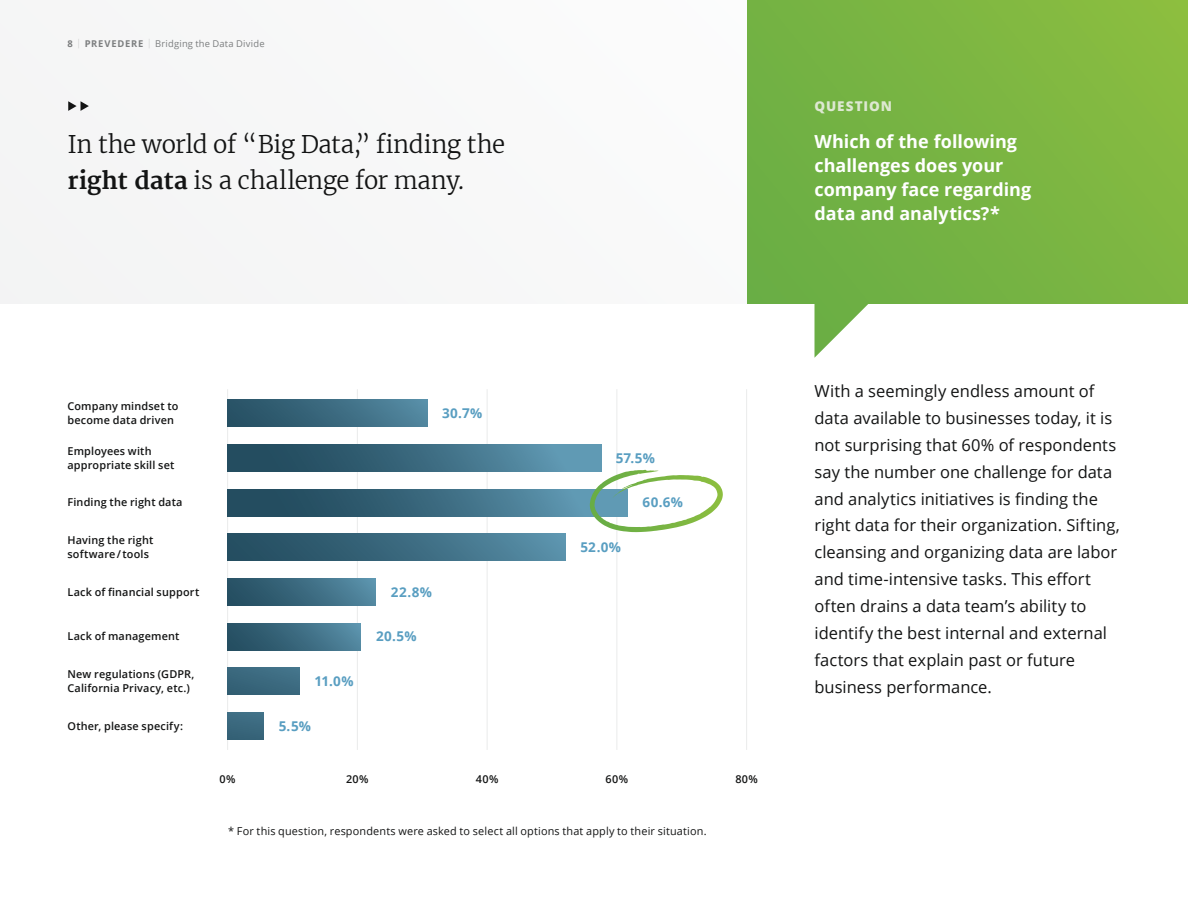
<style>
.page{position:relative;width:1188px;height:918px;background:#fff}
.page>*{position:absolute;margin:0;border:0;box-sizing:border-box;transform-origin:0 0}
.t1{font:300 24px/36px "Merriweather";letter-spacing:-.015em;color:#131414}
.t2{font:700 18px/24px "Open Sans";color:#fff}
.t3{font:16.5px/27px "Open Sans";color:#131414}
.t4{font:700 13.5px "Open Sans";letter-spacing:.03em;color:#599ec1}
.t5{font:800 13.5px "Open Sans";letter-spacing:.065em;color:#dde8d1}
.t6{font:600 10.8px/13.5px "Open Sans";letter-spacing:.015em;color:#131414}
.t7{font:10.8px "Open Sans";letter-spacing:.015em;color:#131414}
.t8{font:9.3px "Open Sans";letter-spacing:.025em;color:#7c7e7f}
.s1{font-weight:700}
.s2{font-weight:300;color:#c7c8c9}
</style>
<div class="page">
<div style="left:0;top:0;width:1188px;height:304px;background:#f7f7f8"></div>
<div style="left:747px;top:0;width:441px;height:304px;background:linear-gradient(to right,#6daf44,#85ba41)"></div>
<svg style="left:814px;top:304px;width:54px;height:54px"></svg>
<svg style="left:68px;top:101px;width:21px;height:10px"></svg>
<hr style="left:616px;top:389px;width:1px;height:361px;background:#eaebeb">
<hr style="left:487px;top:389px;width:1px;height:361px;background:#eaebeb">
<hr style="left:357px;top:389px;width:1px;height:361px;background:#eaebeb">
<hr style="left:227px;top:389px;width:1px;height:361px;background:#eaebeb">
<hr style="left:746px;top:389px;width:1px;height:361px;background:#eaebeb">
<div style="left:227px;top:712px;width:37px;height:27px;background:#3b697e"></div>
<div style="left:227px;top:400px;width:200px;height:27px;background:linear-gradient(to right,#244d60,#52879f)"></div>
<div style="left:227px;top:444px;width:374px;height:27px;background:linear-gradient(to right,#193f51,#629bb5)"></div>
<div style="left:227px;top:489px;width:401px;height:27px;background:linear-gradient(to right,#193f51,#629cb6)"></div>
<div style="left:227px;top:534px;width:338px;height:27px;background:linear-gradient(to right,#20485a,#588ea7)"></div>
<div style="left:227px;top:578px;width:149px;height:27px;background:linear-gradient(to right,#224a5d,#568ba4)"></div>
<div style="left:227px;top:623px;width:134px;height:27px;background:linear-gradient(to right,#234b5d,#558aa3)"></div>
<div style="left:227px;top:668px;width:72px;height:27px;background:#3a687e"></div>
<svg style="left:590px;top:470px;width:133px;height:62px"></svg>
<p class="t8" style="left:68px;top:37px;width:199px"><span class="s1">8</span> <span class="s2">|</span> <span class="s1">PREVEDERE</span> <span class="s2">|</span> Bridging the Data Divide</p>
<h1 class="t1" style="left:68px;top:125px;width:439px">In the world of “Big Data,” finding the <span class="s1">right data</span> is a challenge for many.</h1>
<p class="t5" style="left:814px;top:96px;width:79px">QUESTION</p>
<p class="t2" style="left:814px;top:129px;width:218px">Which of the following challenges does your company face regarding data and analytics?*</p>
<p class="t6" style="left:68px;top:400px;width:112px">Company mindset to become data driven</p>
<p class="t6" style="left:68px;top:444px;width:108px">Employees with appropriate skill set</p>
<p class="t6" style="left:68px;top:496px;width:117px">Finding the right data</p>
<p class="t6" style="left:68px;top:533px;width:87px">Having the right software/tools</p>
<p class="t6" style="left:68px;top:585px;width:133px">Lack of financial support</p>
<p class="t6" style="left:68px;top:630px;width:113px">Lack of management</p>
<p class="t6" style="left:68px;top:667px;width:129px">New regulations (GDPR,<br>California Privacy, etc.)</p>
<p class="t6" style="left:68px;top:719px;width:117px">Other, please specify:</p>
<p class="t4" style="left:442px;top:404px;width:42px">30.7%</p>
<p class="t4" style="left:314px;top:672px;width:41px">11.0%</p>
<p class="t4" style="left:279px;top:716px;width:34px">5.5%</p>
<p class="t4" style="left:391px;top:582px;width:43px">22.8%</p>
<p class="t4" style="left:376px;top:627px;width:42px">20.5%</p>
<p class="t4" style="left:616px;top:448px;width:41px">57.5%</p>
<p class="t4" style="left:643px;top:493px;width:42px">60.6%</p>
<p class="t4" style="left:580px;top:538px;width:42px">52.0%</p>
<p class="t6" style="left:220px;top:772px;width:17px">0%</p>
<p class="t6" style="left:346px;top:772px;width:24px">20%</p>
<p class="t6" style="left:476px;top:772px;width:24px">40%</p>
<p class="t6" style="left:606px;top:772px;width:24px">60%</p>
<p class="t6" style="left:735px;top:772px;width:24px">80%</p>
<p class="t7" style="left:228px;top:824px;width:480px">* For this question, respondents were asked to select all options that apply to their situation.</p>
<p class="t3" style="left:814px;top:377px;width:307px">With a seemingly endless amount of data available to businesses today, it is not surprising that 60% of respondents say the number one challenge for data and analytics initiatives is finding the right data for their organization. Sifting, cleansing and organizing data are labor and time-intensive tasks. This effort often drains a data team’s ability to identify the best internal and external factors that explain past or future business performance.</p>
</div>
